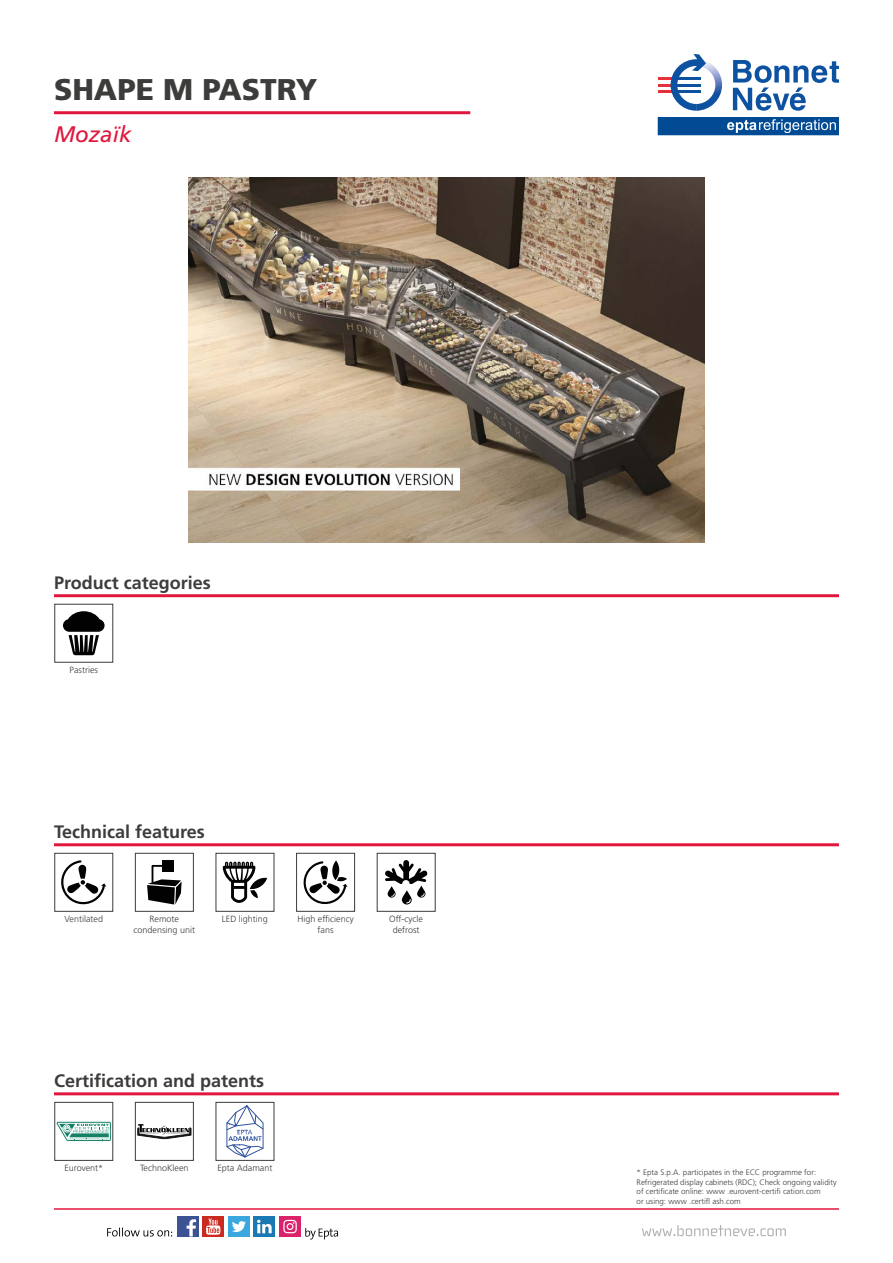
<style>
.page{position:relative;width:893px;height:1263px;background:#fff}
.page>*{position:absolute;margin:0;border:0;box-sizing:border-box;transform-origin:0 0}
.t1{font:900 30px "Frutiger LT Std";color:#3c3c3b}
.t2{font:italic 22.5px "Frutiger LT Std";color:#e1173d}
.t3{font:700 18px "Frutiger LT Std";color:#3c3c3b}
.t4{font:300 9px/10.8px "Frutiger LT Std";color:#3c3c3b;text-align:center}
.t5{font:300 7.95px/9.6px "Frutiger LT Std";color:#3c3c3b}
</style>
<div class="page">
<hr style="left:54px;top:1208px;width:785px;height:2px;background:#e1173d">
<div style="left:203px;top:1216px;width:21px;height:21px;background:#cb2a20"></div>
<svg style="left:206px;top:1218px;width:14px;height:17px"></svg>
<div style="left:177px;top:1216px;width:21px;height:21px;background:#3b5293"></div>
<svg style="left:187px;top:1219px;width:9px;height:17px"></svg>
<div style="left:254px;top:1216px;width:21px;height:21px;background:#1a78b4"></div>
<svg style="left:257px;top:1220px;width:15px;height:13px"></svg>
<div style="left:228px;top:1216px;width:22px;height:21px;background:#3aa7df"></div>
<svg style="left:232px;top:1221px;width:14px;height:11px"></svg>
<svg style="left:107px;top:1227px;width:65px;height:9px"></svg>
<svg style="left:305px;top:1228px;width:33px;height:11px"></svg>
<div style="left:279px;top:1216px;width:22px;height:21px;background:#dc226b"></div>
<svg style="left:283px;top:1220px;width:14px;height:13px"></svg>
<hr style="left:54px;top:111px;width:416px;height:3px;background:#e1173d">
<hr style="left:54px;top:1092px;width:785px;height:3px;background:#e1173d">
<hr style="left:54px;top:843px;width:785px;height:3px;background:#e1173d">
<hr style="left:54px;top:594px;width:785px;height:3px;background:#e1173d">
<svg style="left:642px;top:1225px;width:144px;height:11px"></svg>
<svg style="left:658px;top:117px;width:181px;height:18px;background:#2061a0"></svg>
<svg style="left:733px;top:60px;width:106px;height:51px"></svg>
<hr style="left:658px;top:77px;width:17px;height:3px;background:#e73037">
<hr style="left:658px;top:84px;width:17px;height:3px;background:#e73037">
<hr style="left:658px;top:90px;width:17px;height:3px;background:#e73037">
<img style="left:706px;top:62px;width:16px;height:47px">
<svg style="left:671px;top:54px;width:35px;height:57px"></svg>
<img style="left:189px;top:177px;width:515px;height:365px">
<svg style="left:63px;top:611px;width:42px;height:44px"></svg>
<div style="left:54px;top:604px;width:59px;height:59px;border:1px solid #3c3c3b"></div>
<svg style="left:303px;top:861px;width:45px;height:44px"></svg>
<svg style="left:331px;top:860px;width:9px;height:20px"></svg>
<div style="left:296px;top:853px;width:59px;height:59px;border:1px solid #3c3c3b"></div>
<svg style="left:385px;top:860px;width:43px;height:44px"></svg>
<div style="left:377px;top:853px;width:59px;height:59px;border:1px solid #3c3c3b"></div>
<svg style="left:61px;top:860px;width:45px;height:45px"></svg>
<div style="left:54px;top:853px;width:59px;height:59px;border:1px solid #3c3c3b"></div>
<div style="left:163px;top:860px;width:11px;height:12px;background:#020203"></div>
<svg style="left:147px;top:865px;width:35px;height:39px"></svg>
<div style="left:135px;top:853px;width:59px;height:59px;border:1px solid #3c3c3b"></div>
<svg style="left:250px;top:877px;width:17px;height:13px"></svg>
<svg style="left:223px;top:862px;width:35px;height:41px"></svg>
<div style="left:216px;top:853px;width:58px;height:59px;border:1px solid #3c3c3b"></div>
<svg style="left:57px;top:1122px;width:54px;height:19px"></svg>
<div style="left:54px;top:1102px;width:59px;height:59px;border:1px solid #3c3c3b"></div>
<svg style="left:138px;top:1124px;width:53px;height:15px"></svg>
<div style="left:135px;top:1102px;width:59px;height:59px;border:1px solid #3c3c3b"></div>
<svg style="left:226px;top:1105px;width:38px;height:53px"></svg>
<div style="left:216px;top:1102px;width:58px;height:59px;border:1px solid #3c3c3b"></div>
<h1 class="t1" style="left:54px;top:72px;width:265px">SHAPE M PASTRY</h1>
<h2 class="t2" style="left:54px;top:121px;width:79px">Mozaïk</h2>
<h3 class="t3" style="left:54px;top:572px;width:158px">Product categories</h3>
<p class="t4" style="left:70px;top:664px;width:30px">Pastries</p>
<h3 class="t3" style="left:54px;top:821px;width:152px">Technical features</h3>
<p class="t4" style="left:65px;top:914px;width:40px">Ventilated</p>
<p class="t4" style="left:134px;top:914px;width:63px">Remote condensing unit</p>
<p class="t4" style="left:222px;top:914px;width:48px">LED lighting</p>
<p class="t4" style="left:297px;top:914px;width:58px">High efficiency fans</p>
<p class="t4" style="left:389px;top:914px;width:35px">Off-cycle defrost</p>
<h3 class="t3" style="left:54px;top:1070px;width:212px">Certification and patents</h3>
<p class="t4" style="left:64px;top:1163px;width:40px">Eurovent*</p>
<p class="t4" style="left:140px;top:1163px;width:50px">TechnoKleen</p>
<p class="t4" style="left:217px;top:1163px;width:57px">Epta Adamant</p>
<p class="t5" style="left:637px;top:1167px;width:202px">* Epta S.p.A. participates in the ECC programme for:<br>Refrigerated display cabinets (RDC); Check ongoing validity of certificate online: www .eurovent-certifi cation.com<br>or using: www .certifl ash.com</p>
</div>
